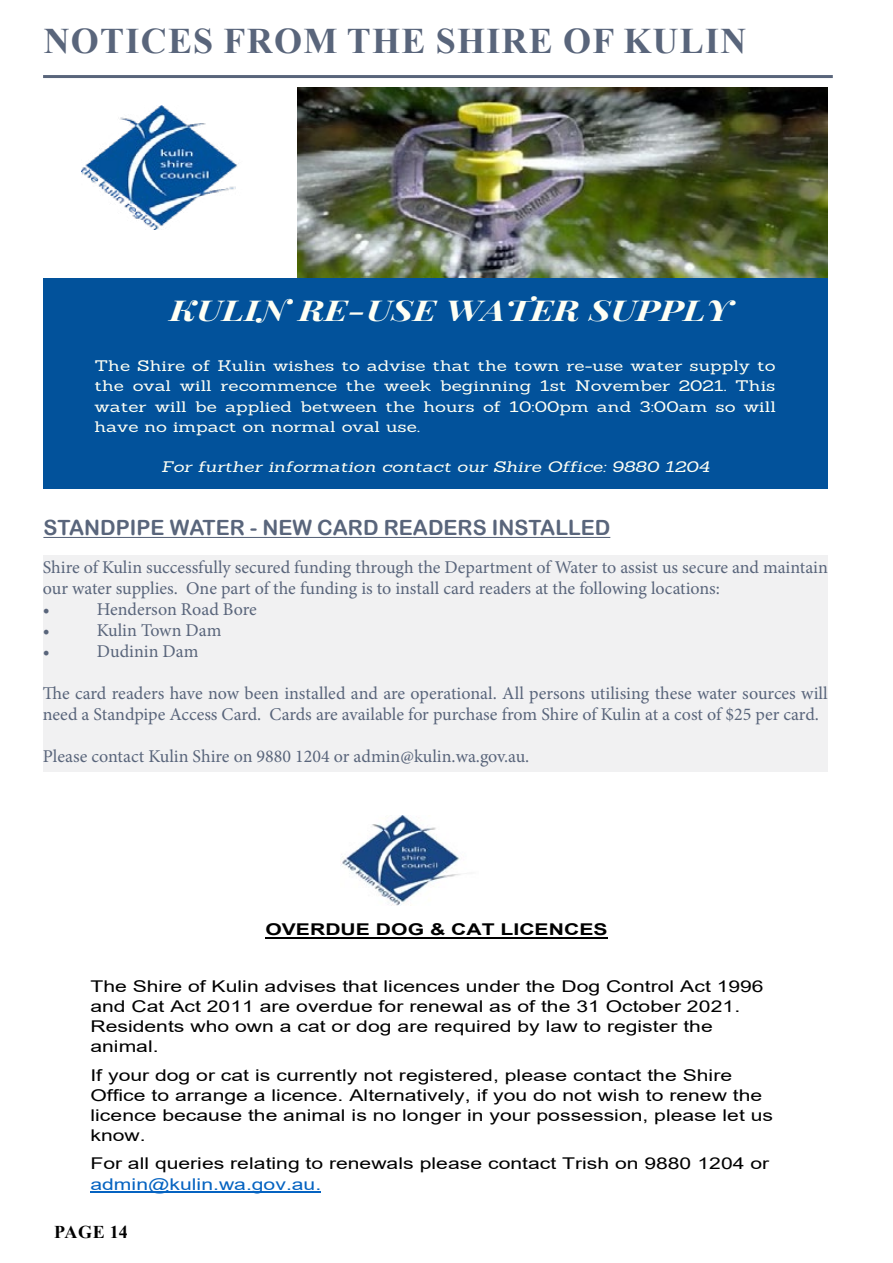
<style>
.page{position:relative;width:893px;height:1263px;background:#fff}
.page>*{position:absolute;margin:0;border:0;box-sizing:border-box;transform-origin:0 0}
.t1{font:700 36px "Times New Roman";letter-spacing:.035em;color:#59657b}
.t2{font:italic 700 28.95px "Playfair Display";color:#fefff4;scale:1.27 1}
.t3{font:21px "Arial Rounded MT Bold";color:#59657b}
.t4{font:18px/21px "Minion Pro";color:#59657b}
.t5{font:700 18px "Times New Roman";letter-spacing:.015em;color:#000}
.t6{font:16.2px/20.1px "Arial";color:#000;scale:1.3 1}
.t7{font:700 16.2px "Arial";color:#000;scale:1.3 1}
.t8{font:16.2px "Arial";color:#0563c1;scale:1.3 1}
.t9{font:14.85px/20.4px "Sanchez";color:#fefff4;text-align:justify;scale:1.27 1}
.t10{font:italic 14.85px "Sanchez";color:#fefff4;scale:1.27 1}
</style>
<div class="page">
<hr style="left:43px;top:75px;width:790px;height:3px;background:#59657b">
<img style="left:297px;top:88px;width:531px;height:190px">
<div style="left:43px;top:278px;width:785px;height:211px;background:#02529b"></div>
<img style="left:81px;top:106px;width:158px;height:123px">
<div style="left:43px;top:555px;width:785px;height:217px;background:#f1f1f2"></div>
<hr style="left:43px;top:537px;width:567px;height:1px;background:#59657b">
<img style="left:341px;top:815px;width:120px;height:90px">
<hr style="left:265px;top:937px;width:343px;height:1px;background:#000">
<hr style="left:90px;top:1191px;width:231px;height:1px;background:#0563c1">
<h1 class="t1" style="left:44px;top:15px;width:704px">NOTICES FROM THE SHIRE OF KULIN</h1>
<h2 class="t2" style="left:169px;top:287px;width:445px">KULIN RE-USE WATER SUPPLY</h2>
<p class="t9" style="left:94px;top:355px;width:538px">The Shire of Kulin wishes to advise that the town re-use water supply to the oval will recommence the week beginning 1st November 2021. This water will be applied between the hours of 10:00pm and 3:00am so will have no impact on normal oval use.</p>
<p class="t10" style="left:161px;top:457px;width:433px">For further information contact our Shire Office: 9880 1204</p>
<p class="t3" style="left:43px;top:515px;width:568px">STANDPIPE WATER - NEW CARD READERS INSTALLED</p>
<p class="t4" style="left:43px;top:557px;width:787px">Shire of Kulin successfully secured funding through the Department of Water to assist us secure and maintain our water supplies. One part of the funding is to install card readers at the following locations:<br>•</p>
<p class="t4" style="left:97px;top:599px;width:162px">Henderson Road Bore</p>
<p class="t4" style="left:43px;top:620px;width:9px">•</p>
<p class="t4" style="left:97px;top:620px;width:126px">Kulin Town Dam</p>
<p class="t4" style="left:43px;top:641px;width:9px">•</p>
<p class="t4" style="left:97px;top:641px;width:103px">Dudinin Dam</p>
<p class="t4" style="left:43px;top:683px;width:786px">The card readers have now been installed and are operational. All persons utilising these water sources will need a Standpipe Access Card. Cards are available for purchase from Shire of Kulin at a cost of $25 per card.</p>
<p class="t4" style="left:43px;top:746px;width:488px">Please contact Kulin Shire on 9880 1204 or admin@kulin.wa.gov.au.</p>
<p class="t7" style="left:265px;top:918px;width:265px">OVERDUE DOG &amp; CAT LICENCES</p>
<p class="t6" style="left:90px;top:976px;width:519px">The Shire of Kulin advises that licences under the Dog Control Act 1996 and Cat Act 2011 are overdue for renewal as of the 31 October 2021.<br>Residents who own a cat or dog are required by law to register the animal.</p>
<p class="t6" style="left:90px;top:1065px;width:527px">If your dog or cat is currently not registered, please contact the Shire Office to arrange a licence. Alternatively, if you do not wish to renew the licence because the animal is no longer in your possession, please let us know.</p>
<p class="t6" style="left:90px;top:1154px;width:524px">For all queries relating to renewals please contact Trish on 9880 1204 or</p>
<p class="t8" style="left:90px;top:1173px;width:179px">admin@kulin.wa.gov.au.</p>
<p class="t5" style="left:54px;top:1219px;width:75px">PAGE 14</p>
</div>
